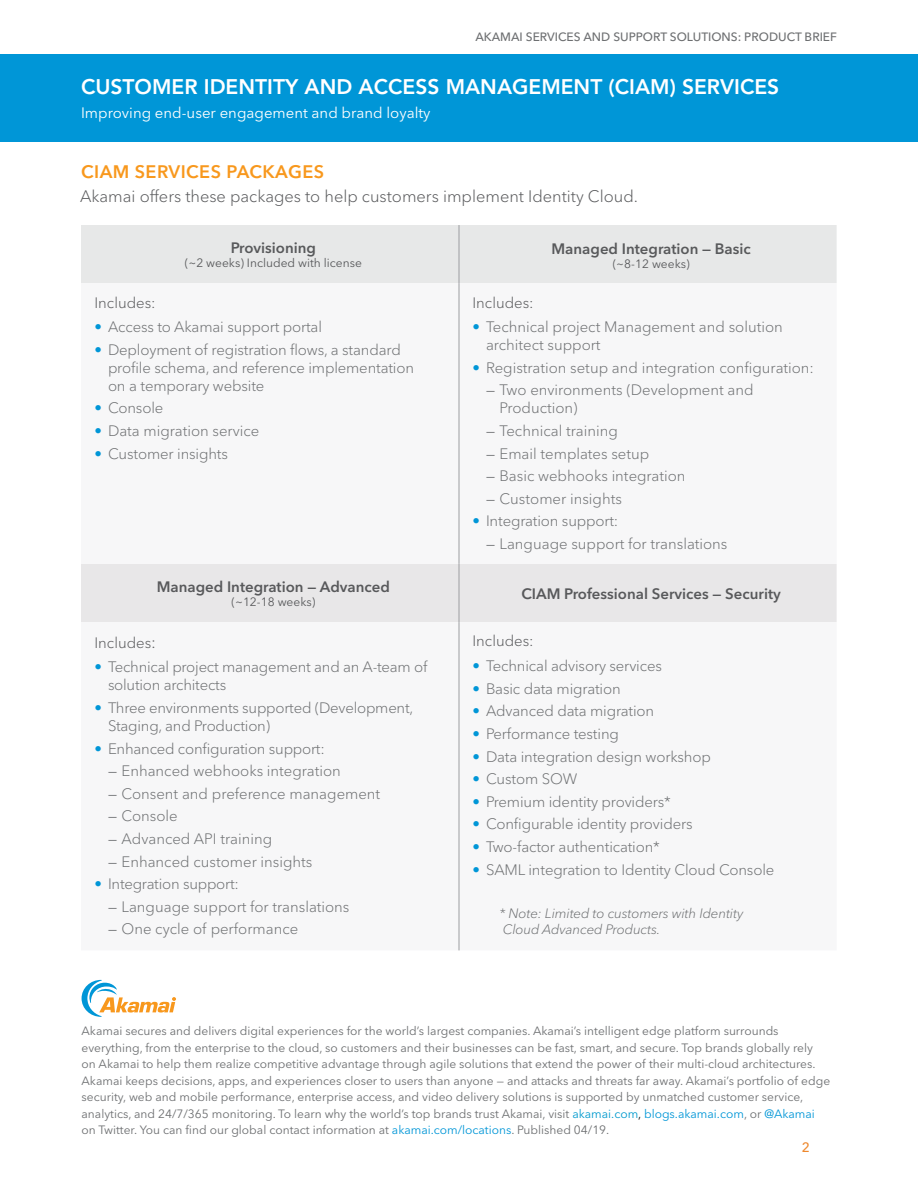
<style>
.page{position:relative;width:918px;height:1188px;background:#fff}
.page>*{position:absolute;margin:0;border:0;box-sizing:border-box;transform-origin:0 0}
.Title_-_Page_1{font:800 21px "Avenir LT Std";color:#fff}
.body_copy{font:600 18px "Avenir Next LT Pro";letter-spacing:.025em;color:#f8981d}
.body_copy-2{font:300 16.5px "Avenir Next LT Pro";color:#58595b}
.t1{font:300 15px/18px "Avenir Next LT Pro";letter-spacing:-.01em;color:#6d6f71}
.Table_header_text{font:600 15px "Avenir Next LT Pro";color:#58595b}
.Title_-_Page_1-2{font:15px "Avenir Next LT Pro";color:#fff}
.body_copy-3{font:300 15px "Avenir Next LT Pro";color:#58595b}
.Bullet_List{font:italic 300 13.5px "Avenir Next LT Pro";letter-spacing:-.01em;color:#6d6f71}
.t2{font:500 13.5px "Avenir Next LT Pro";color:#ee882d}
.t3{font:12px/16.5px "Avenir Next LT Pro";color:#6d6f71}
.Table_header_text-2{font:12px "Avenir Next LT Pro";color:#58595b}
.Hybrid_WAN_Solutions{font:500 12px "Avenir Next LT Pro";color:#6d6f71}
.s1{color:#0096d7}
.s2{font-size:16.5px}
.s3{font-weight:400}
.s4{color:#009ace}
.s5{color:#020304}
</style>
<div class="page">
<div style="left:81px;top:564px;width:756px;height:58px;background:#e8e7e8"></div>
<hr style="left:459px;top:622px;width:1px;height:328px;background:#9d9ea1">
<hr style="left:459px;top:564px;width:1px;height:58px;background:#9d9ea1">
<div style="left:0;top:54px;width:918px;height:88px;background:#0096d7"></div>
<div style="left:81px;top:225px;width:756px;height:58px;background:#e7e8e8"></div>
<hr style="left:459px;top:283px;width:1px;height:281px;background:#9d9ea1">
<hr style="left:459px;top:225px;width:1px;height:58px;background:#9d9ea1">
<svg style="left:82px;top:980px;width:94px;height:37px"></svg>
<p class="Hybrid_WAN_Solutions" style="left:475px;top:30px;width:363px">AKAMAI SERVICES AND SUPPORT SOLUTIONS: PRODUCT BRIEF</p>
<p class="Title_-_Page_1" style="left:81px;top:74px;width:700px">CUSTOMER IDENTITY AND ACCESS MANAGEMENT (CIAM) SERVICES</p>
<p class="Title_-_Page_1-2" style="left:81px;top:104px;width:351px">Improving end-user engagement and brand loyalty</p>
<p class="body_copy" style="left:81px;top:161px;width:245px">CIAM SERVICES PACKAGES</p>
<p class="body_copy-2" style="left:80px;top:186px;width:559px">Akamai offers these packages to help customers implement Identity Cloud.</p>
<p class="Table_header_text" style="left:231px;top:238px;width:87px">Provisioning</p>
<p class="Table_header_text-2" style="left:185px;top:256px;width:179px">(~2 weeks) Included with license</p>
<p class="Table_header_text" style="left:552px;top:239px;width:201px">Managed Integration — Basic</p>
<p class="Table_header_text-2" style="left:613px;top:257px;width:78px">(~8-12 weeks)</p>
<p class="body_copy-3" style="left:94px;top:293px;width:63px">Includes:</p>
<p class="t1" style="left:94px;top:318px;width:229px"><span class="s1">•</span> Access to Akamai support portal</p>
<p class="t1" style="left:108px;top:341px;width:308px;text-indent:-14px"><span class="s1">•</span> Deployment of registration flows, a standard profile schema, and reference implementation on a temporary website</p>
<p class="t1" style="left:94px;top:399px;width:70px"><span class="s1">•</span> Console</p>
<p class="t1" style="left:94px;top:422px;width:166px"><span class="s1">•</span> Data migration service</p>
<p class="t1" style="left:94px;top:444px;width:135px"><span class="s1">•</span> Customer insights</p>
<p class="Table_header_text" style="left:157px;top:577px;width:235px">Managed Integration — Advanced</p>
<p class="Table_header_text-2" style="left:231px;top:595px;width:85px">(~12-18 weeks)</p>
<p class="body_copy-3" style="left:94px;top:633px;width:63px">Includes<span class="s2">:</span></p>
<p class="t1" style="left:108px;top:658px;width:321px;text-indent:-14px"><span class="s1">•</span> Technical project management and an A-team of solution architects</p>
<p class="t1" style="left:108px;top:699px;width:307px;text-indent:-14px"><span class="s1">•</span> Three environments supported (Development,<br>Staging, and Production)</p>
<p class="t1" style="left:94px;top:739px;width:232px"><span class="s1">•</span> Enhanced configuration support:</p>
<p class="t1" style="left:108px;top:762px;width:234px"><span class="s3">—</span> Enhanced webhooks integration</p>
<p class="t1" style="left:108px;top:785px;width:274px"><span class="s3">—</span> Consent and preference management</p>
<p class="t1" style="left:108px;top:807px;width:71px"><span class="s3">—</span> Console</p>
<p class="t1" style="left:108px;top:830px;width:166px"><span class="s3">—</span> Advanced API training</p>
<p class="t1" style="left:108px;top:852px;width:206px"><span class="s3">—</span> Enhanced customer insights</p>
<p class="t1" style="left:94px;top:875px;width:146px"><span class="s1">•</span> Integration support:</p>
<p class="t1" style="left:108px;top:897px;width:243px"><span class="s3">—</span> Language support for translations</p>
<p class="t1" style="left:108px;top:920px;width:192px"><span class="s3">—</span> One cycle of performance</p>
<p class="body_copy-3" style="left:472px;top:293px;width:63px">Includes:</p>
<p class="t1" style="left:486px;top:318px;width:298px;text-indent:-14px"><span class="s1">•</span> Technical project Management and solution architect support</p>
<p class="t1" style="left:472px;top:359px;width:343px"><span class="s1">•</span> Registration setup and integration configuration:</p>
<p class="t1" style="left:500px;top:381px;width:256px;text-indent:-14px"><span class="s3">—</span> Two environments (Development and<br>Production)</p>
<p class="t1" style="left:486px;top:422px;width:133px"><span class="s3">—</span> Technical training</p>
<p class="t1" style="left:486px;top:444px;width:165px"><span class="s3">—</span> Email templates setup</p>
<p class="t1" style="left:486px;top:467px;width:201px"><span class="s3">—</span> Basic webhooks integration</p>
<p class="t1" style="left:486px;top:490px;width:137px"><span class="s3">—</span> Customer insights</p>
<p class="t1" style="left:472px;top:512px;width:147px"><span class="s1">•</span> Integration support:</p>
<p class="t1" style="left:486px;top:535px;width:243px"><span class="s3">—</span> Language support for translations</p>
<p class="Table_header_text" style="left:522px;top:584px;width:261px">CIAM Professional Services — Security</p>
<p class="body_copy-3" style="left:472px;top:632px;width:63px">Includes:</p>
<p class="t1" style="left:472px;top:657px;width:191px"><span class="s1">•</span> Technical advisory services</p>
<p class="t1" style="left:472px;top:680px;width:150px"><span class="s1">•</span> Basic data migration</p>
<p class="t1" style="left:472px;top:702px;width:183px"><span class="s1">•</span> Advanced data migration</p>
<p class="t1" style="left:472px;top:725px;width:148px"><span class="s1">•</span> Performance testing</p>
<p class="t1" style="left:472px;top:747px;width:240px"><span class="s1">•</span> Data integration design workshop</p>
<p class="t1" style="left:472px;top:770px;width:106px"><span class="s1">•</span> Custom SOW</p>
<p class="t1" style="left:472px;top:793px;width:200px"><span class="s1">•</span> Premium identity providers*</p>
<p class="t1" style="left:472px;top:815px;width:222px"><span class="s1">•</span> Configurable identity providers</p>
<p class="t1" style="left:472px;top:838px;width:189px"><span class="s1">•</span> Two-factor authentication*</p>
<p class="t1" style="left:472px;top:860px;width:303px"><span class="s1">•</span> SAML integration to Identity Cloud Console</p>
<p class="Bullet_List" style="left:500px;top:905px;width:245px">* Note: Limited to customers with Identity</p>
<p class="Bullet_List" style="left:503px;top:921px;width:159px">Cloud Advanced Products.</p>
<p class="t3" style="left:82px;top:1023px;width:750px">Akamai secures and delivers digital experiences for the world’s largest companies. Akamai’s intelligent edge platform surrounds everything, from the enterprise to the cloud, so customers and their businesses can be fast, smart, and secure. Top brands globally rely on Akamai to help them realize competitive advantage through agile solutions that extend the power of their multi-cloud architectures.<br>Akamai keeps decisions, apps, and experiences closer to users than anyone — and attacks and threats far away. Akamai’s portfolio of edge security, web and mobile performance, enterprise access, and video delivery solutions is supported by unmatched customer service, analytics, and 24/7/365 monitoring. To learn why the world’s top brands trust Akamai, visit <span class="s4">akamai.com</span><span class="s5">,</span> <span class="s1">blogs.akamai.com</span>, or <span class="s1">@Akamai </span>on Twitter. You can find our global contact information at <span class="s1">akamai.com/locations</span>. Published 04/19.</p>
<p class="t2" style="left:802px;top:1139px;width:10px">2</p>
</div>
